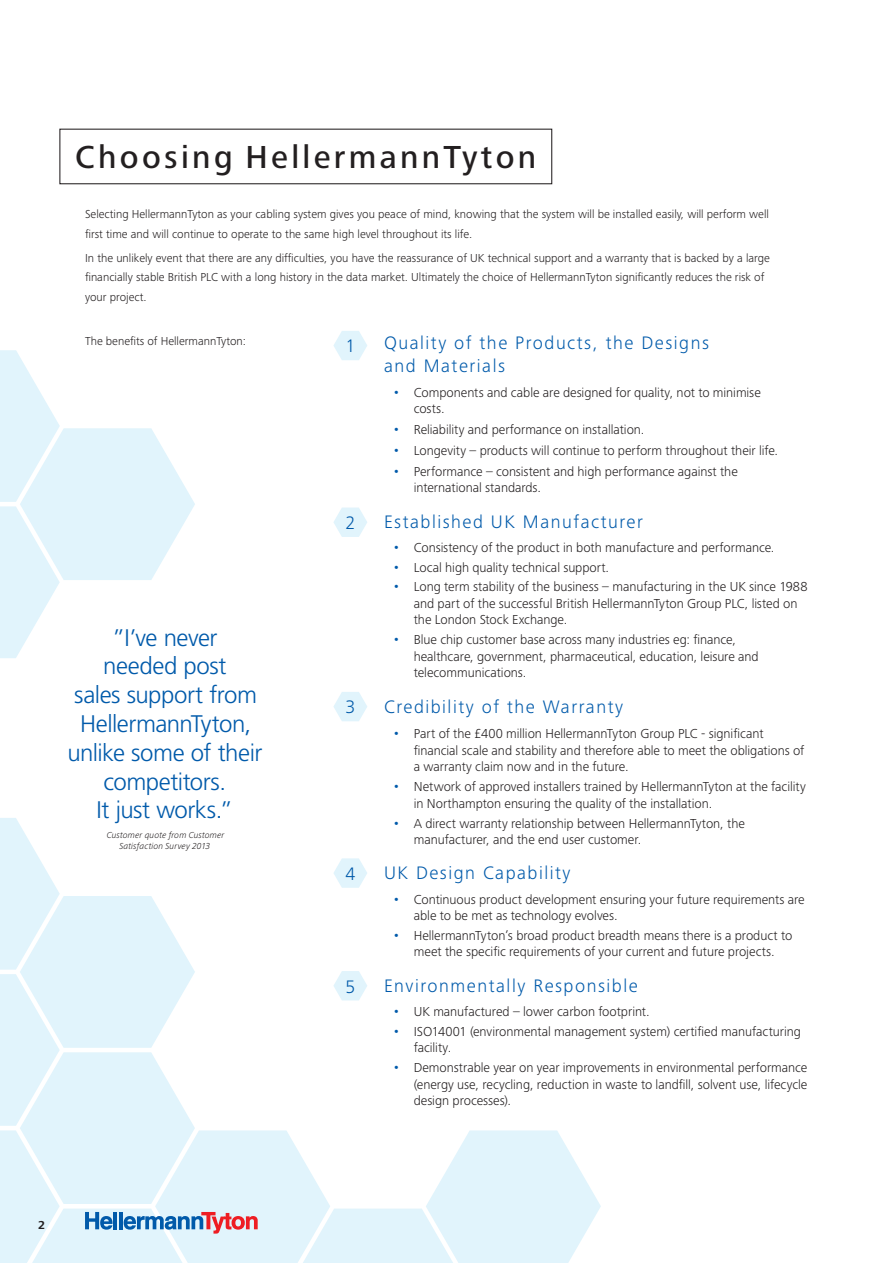
<style>
.page{position:relative;width:893px;height:1263px;background:#fff}
.page>*{position:absolute;margin:0;border:0;box-sizing:border-box;transform-origin:0 0}
.HL_1{font:500 33px "Frutiger Next LTW1 G";letter-spacing:.1em;color:#231f20}
.sub_header{font:300 24px/28.8px "Frutiger LT Std";letter-spacing:-.02em;color:#015aaa;text-align:center}
.Intro_Page_Introbox{font:300 18.75px/22.5px "Frutiger Next LTW1 G";letter-spacing:.08em;color:#015aaa}
.Bullet_Points_black{font:300 13.5px/16.5px "Frutiger Next LTW1 G";letter-spacing:-.005em;color:#231f20}
.Intro_Page_Body{font:300 12px/19.5px "Frutiger Next LTW1 G";color:#231f20}
.Pagina{font:700 12px "Frutiger Next LTW1 G";color:#231f20}
.sub_header_pull_out{font:italic 300 9px/10.8px "Frutiger Next LTW1 G";letter-spacing:.015em;color:#231f20;text-align:center}
.s1{font-size:15px;color:#015aaa}
</style>
<div class="page">
<svg style="left:0;top:350px;width:195px;height:308px;fill:#e1f4fc"></svg>
<svg style="left:333px;top:331px;width:34px;height:29px"></svg>
<svg style="left:333px;top:507px;width:34px;height:30px"></svg>
<svg style="left:333px;top:692px;width:34px;height:29px"></svg>
<svg style="left:0;top:818px;width:601px;height:445px"></svg>
<div style="left:59px;top:129px;width:493px;height:55px;border:1px solid #231f20"></div>
<hr style="left:114px;top:1212px;width:3px;height:17px;background:#015aaa">
<hr style="left:119px;top:1212px;width:4px;height:17px;background:#015aaa">
<svg style="left:85px;top:1212px;width:28px;height:17px"></svg>
<svg style="left:124px;top:1212px;width:134px;height:21px;background:#aea8c1"></svg>
<p class="HL_1" style="left:75px;top:138px;width:463px">Choosing HellermannTyton</p>
<p class="Intro_Page_Body" style="left:85px;top:205px;width:685px">Selecting HellermannTyton as your cabling system gives you peace of mind, knowing that the system will be installed easily, will perform well first time and will continue to operate to the same high level throughout its life.</p>
<p class="Intro_Page_Body" style="left:85px;top:248px;width:686px">In the unlikely event that there are any difficulties, you have the reassurance of UK technical support and a warranty that is backed by a large financially stable British PLC with a long history in the data market. Ultimately the choice of HellermannTyton significantly reduces the risk of your project.</p>
<p class="Intro_Page_Body" style="left:85px;top:331px;width:163px">The benefits of HellermannTyton:</p>
<p class="Intro_Page_Introbox" style="left:345px;top:335px;width:11px">1</p>
<p class="Intro_Page_Introbox" style="left:384px;top:332px;width:326px">Quality of the Products, the Designs and Materials</p>
<p class="Bullet_Points_black" style="left:414px;top:384px;width:349px;text-indent:-21px"><span class="s1">•</span> Components and cable are designed for quality, not to minimise costs.</p>
<p class="Bullet_Points_black" style="left:392px;top:421px;width:253px"><span class="s1">•</span> Reliability and performance on installation.</p>
<p class="Bullet_Points_black" style="left:392px;top:442px;width:387px"><span class="s1">•</span> Longevity – products will continue to perform throughout their life.</p>
<p class="Bullet_Points_black" style="left:414px;top:463px;width:326px;text-indent:-21px"><span class="s1">•</span> Performance – consistent and high performance against the international standards.</p>
<p class="Intro_Page_Introbox" style="left:384px;top:510px;width:260px">Established UK Manufacturer</p>
<p class="Bullet_Points_black" style="left:392px;top:539px;width:383px"><span class="s1">•</span> Consistency of the product in both manufacture and performance.</p>
<p class="Bullet_Points_black" style="left:392px;top:559px;width:218px"><span class="s1">•</span> Local high quality technical support.</p>
<p class="Bullet_Points_black" style="left:414px;top:579px;width:395px;text-indent:-21px"><span class="s1">•</span> Long term stability of the business – manufacturing in the UK since 1988 and part of the successful British HellermannTyton Group PLC, listed on the London Stock Exchange.</p>
<p class="Bullet_Points_black" style="left:414px;top:632px;width:346px;text-indent:-21px"><span class="s1">•</span> Blue chip customer base across many industries eg: finance, healthcare, government, pharmaceutical, education, leisure and telecommunications.</p>
<p class="Intro_Page_Introbox" style="left:384px;top:695px;width:241px">Credibility of the Warranty</p>
<p class="Bullet_Points_black" style="left:414px;top:725px;width:392px;text-indent:-21px"><span class="s1">•</span> Part of the £400 million HellermannTyton Group PLC - significant financial scale and stability and therefore able to meet the obligations of a warranty claim now and in the future.</p>
<p class="Bullet_Points_black" style="left:414px;top:778px;width:394px;text-indent:-21px"><span class="s1">•</span> Network of approved installers trained by HellermannTyton at the facility in Northampton ensuring the quality of the installation.</p>
<p class="Bullet_Points_black" style="left:414px;top:815px;width:333px;text-indent:-21px"><span class="s1">•</span> A direct warranty relationship between HellermannTyton, the manufacturer, and the end user customer.</p>
<p class="Intro_Page_Introbox" style="left:384px;top:862px;width:188px">UK Design Capability</p>
<p class="Bullet_Points_black" style="left:414px;top:891px;width:392px;text-indent:-21px"><span class="s1">•</span> Continuous product development ensuring your future requirements are able to be met as technology evolves.</p>
<p class="Bullet_Points_black" style="left:392px;top:927px;width:401px;text-align:center"><span class="s1">•</span> HellermannTyton’s broad product breadth means there is a product to meet the specific requirements of your current and future projects.</p>
<p class="Intro_Page_Introbox" style="left:384px;top:974px;width:255px">Environmentally Responsible</p>
<p class="Bullet_Points_black" style="left:392px;top:1003px;width:259px"><span class="s1">•</span> UK manufactured – lower carbon footprint.</p>
<p class="Bullet_Points_black" style="left:414px;top:1023px;width:389px;text-indent:-21px"><span class="s1">•</span> ISO14001 (environmental management system) certified manufacturing facility.</p>
<p class="Bullet_Points_black" style="left:414px;top:1059px;width:395px;text-align:justify;text-indent:-21px"><span class="s1">•</span> Demonstrable year on year improvements in environmental performance (energy use, recycling, reduction in waste to landfill, solvent use, lifecycle design processes).</p>
<p class="Intro_Page_Introbox" style="left:345px;top:511px;width:11px">2</p>
<p class="sub_header" style="left:67px;top:623px;width:196px">”I’ve never<br>needed post<br>sales support from<br>HellermannTyton, unlike some of their competitors.</p>
<p class="sub_header" style="left:97px;top:796px;width:138px">It just works.”</p>
<p class="sub_header_pull_out" style="left:107px;top:829px;width:119px">Customer quote from Customer<br>Satisfaction Survey 2013</p>
<p class="Intro_Page_Introbox" style="left:345px;top:696px;width:11px">3</p>
<p class="Intro_Page_Introbox" style="left:345px;top:862px;width:11px">4</p>
<p class="Intro_Page_Introbox" style="left:345px;top:975px;width:11px">5</p>
<p class="Pagina" style="left:38px;top:1218px;width:9px">2</p>
</div>
